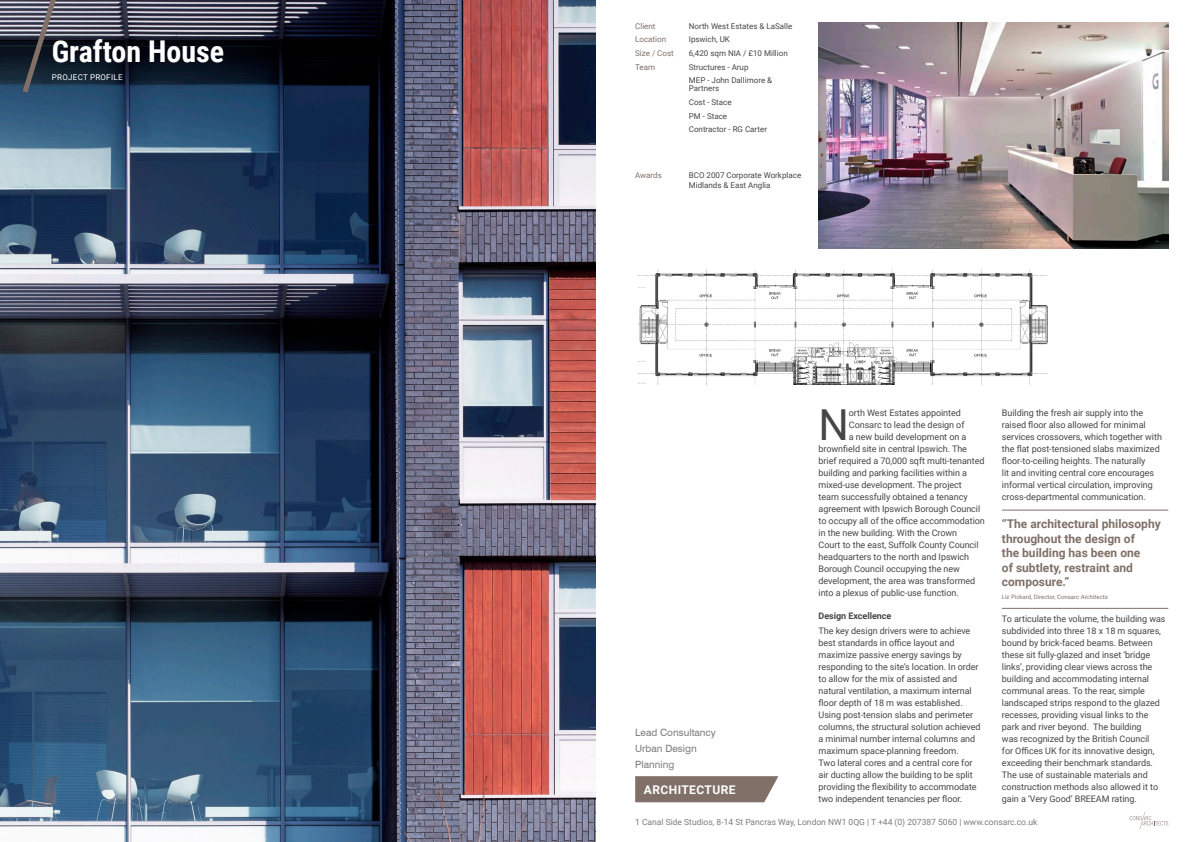
<style>
.page{position:relative;width:1191px;height:842px;background:#fff}
.page>*{position:absolute;margin:0;border:0;box-sizing:border-box;transform-origin:0 0}
.First_paragraph_only{font:42.8px "Roboto";color:#464646}
.CASE_STUDY_TITLE{font:700 30px "Roboto Condensed";color:#fff}
.Quote_text{font:700 12px/14.4px "Roboto";color:#807067}
.t1{font:700 12px "Roboto";letter-spacing:.035em;color:#fff}
.Services{font:10px "Swiss 721 BT";color:#7d7d7d}
.Text{font:9px/12px "Roboto";letter-spacing:-.005em;color:#464646}
.First_paragraph_only-2{font:9px "Roboto";letter-spacing:-.005em;color:#464646}
.Text_heading{font:700 9px "Roboto";letter-spacing:-.005em;color:#464646}
.t2{font:8.5px "Roboto";color:#7d7d7d}
.Project_data_text{font:8px/8px "Roboto";color:#464646}
.Project_data_titles{font:8px "Roboto";color:#807067}
.t3{font:8px "Roboto";letter-spacing:.035em;color:#fff}
.Quote_author{font:6px "Roboto";color:#807067}
</style>
<div class="page">
<svg style="left:635px;top:776px;width:143px;height:26px;background:#86776f"></svg>
<svg style="left:1129px;top:812px;width:39px;height:18px"></svg>
<img style="left:818px;top:23px;width:350px;height:226px">
<img style="left:0;top:0;width:595px;height:842px">
<hr style="left:1002px;top:510px;width:166px;height:1px;background:#807067">
<hr style="left:1002px;top:608px;width:166px;height:1px;background:#807067">
<img style="left:639px;top:270px;width:408px;height:114px">
<svg style="left:19px;top:0;width:48px;height:98px;background:#404958"></svg>
<p class="CASE_STUDY_TITLE" style="left:52px;top:30px;width:174px">Grafton House</p>
<p class="t3" style="left:52px;top:72px;width:72px">PROJECT PROFILE</p>
<p class="Project_data_titles" style="left:635px;top:20px;width:22px">Client</p>
<p class="Project_data_titles" style="left:635px;top:34px;width:32px">Location</p>
<p class="Project_data_titles" style="left:635px;top:48px;width:40px">Size / Cost</p>
<p class="Project_data_titles" style="left:635px;top:61px;width:21px">Team</p>
<p class="Project_data_titles" style="left:635px;top:170px;width:28px">Awards</p>
<p class="Project_data_text" style="left:689px;top:22px;width:105px">North West Estates &amp; LaSalle</p>
<p class="Project_data_text" style="left:689px;top:35px;width:43px">Ipswich, UK</p>
<p class="Project_data_text" style="left:689px;top:49px;width:100px">6,420 sqm NIA / £10 Million</p>
<p class="Project_data_text" style="left:689px;top:63px;width:61px">Structures - Arup</p>
<p class="Project_data_text" style="left:689px;top:76px;width:85px">MEP - John Dallimore &amp;<br>Partners</p>
<p class="Project_data_text" style="left:689px;top:98px;width:44px">Cost - Stace</p>
<p class="Project_data_text" style="left:689px;top:112px;width:40px">PM - Stace</p>
<p class="Project_data_text" style="left:689px;top:125px;width:80px">Contractor - RG Carter</p>
<p class="Project_data_text" style="left:689px;top:171px;width:114px">BCO 2007 Corporate Workplace</p>
<p class="Project_data_text" style="left:689px;top:181px;width:83px">Midlands &amp; East Anglia</p>
<p class="First_paragraph_only" style="left:818px;top:395px;width:32px">N</p>
<p class="First_paragraph_only-2" style="left:849px;top:407px;width:114px">orth West Estates appointed</p>
<p class="Text" style="left:1002px;top:407px;width:161px">Building the fresh air supply into the raised floor also allowed for minimal services crossovers, which together with the flat post-tensioned slabs maximized floor-to-ceiling heights. The naturally<br>lit and inviting central core encourages informal vertical circulation, improving cross-departmental communication.</p>
<p class="Quote_text" style="left:1002px;top:516px;width:160px">“The architectural philosophy throughout the design of<br>the building has been one<br>of subtlety, restraint and composure.”</p>
<p class="Quote_author" style="left:1002px;top:592px;width:107px">Liz Pickard, Director, Consarc Architects</p>
<p class="Text" style="left:1002px;top:613px;width:165px">To articulate the volume, the building was subdivided into three 18 x 18 m squares, bound by brick-faced beams. Between these sit fully-glazed and inset ‘bridge links’, providing clear views across the building and accommodating internal communal areas. To the rear, simple landscaped strips respond to the glazed recesses, providing visual links to the park and river beyond. The building<br>was recognized by the British Council<br>for Offices UK for its innovative design, exceeding their benchmark standards.<br>The use of sustainable materials and construction methods also allowed it to gain a ‘Very Good’ BREEAM rating.</p>
<p class="First_paragraph_only-2" style="left:849px;top:419px;width:117px">Consarc to lead the design of</p>
<p class="First_paragraph_only-2" style="left:849px;top:431px;width:119px">a new build development on a</p>
<p class="First_paragraph_only-2" style="left:818px;top:443px;width:150px">brownfield site in central Ipswich. The</p>
<p class="First_paragraph_only-2" style="left:818px;top:455px;width:167px">brief required a 70,000 sqft multi-tenanted</p>
<p class="First_paragraph_only-2" style="left:818px;top:467px;width:150px">building and parking facilities within a</p>
<p class="First_paragraph_only-2" style="left:818px;top:479px;width:145px">mixed-use development. The project</p>
<p class="First_paragraph_only-2" style="left:818px;top:491px;width:151px">team successfully obtained a tenancy</p>
<p class="First_paragraph_only-2" style="left:818px;top:503px;width:163px">agreement with Ipswich Borough Council</p>
<p class="First_paragraph_only-2" style="left:818px;top:515px;width:168px">to occupy all of the office accommodation</p>
<p class="First_paragraph_only-2" style="left:818px;top:526px;width:140px">in the new building. With the Crown</p>
<p class="First_paragraph_only-2" style="left:818px;top:538px;width:161px">Court to the east, Suffolk County Council</p>
<p class="First_paragraph_only-2" style="left:818px;top:550px;width:152px">headquarters to the north and Ipswich</p>
<p class="First_paragraph_only-2" style="left:818px;top:562px;width:143px">Borough Council occupying the new</p>
<p class="First_paragraph_only-2" style="left:818px;top:574px;width:158px">development, the area was transformed</p>
<p class="First_paragraph_only-2" style="left:818px;top:586px;width:142px">into a plexus of public-use function.</p>
<p class="Text_heading" style="left:818px;top:610px;width:74px">Design Excellence</p>
<p class="Text" style="left:818px;top:625px;width:163px">The key design drivers were to achieve best standards in office layout and maximize passive energy savings by responding to the site’s location. In order to allow for the mix of assisted and natural ventilation, a maximum internal floor depth of 18 m was established.<br>Using post-tension slabs and perimeter columns, the structural solution achieved a minimal number internal columns and maximum space-planning freedom.<br>Two lateral cores and a central core for air ducting allow the building to be split providing the flexibility to accommodate two independent tenancies per floor.</p>
<p class="Services" style="left:635px;top:726px;width:82px">Lead Consultancy</p>
<p class="Services" style="left:635px;top:742px;width:63px">Urban Design</p>
<p class="Services" style="left:635px;top:758px;width:41px">Planning</p>
<h3 class="t1" style="left:644px;top:781px;width:93px">ARCHITECTURE</h3>
<p class="t2" style="left:635px;top:816px;width:404px">1 Canal Side Studios, 8-14 St Pancras Way, London NW1 0QG | T +44 (0) 207387 5060 | www.consarc.co.uk</p>
</div>
